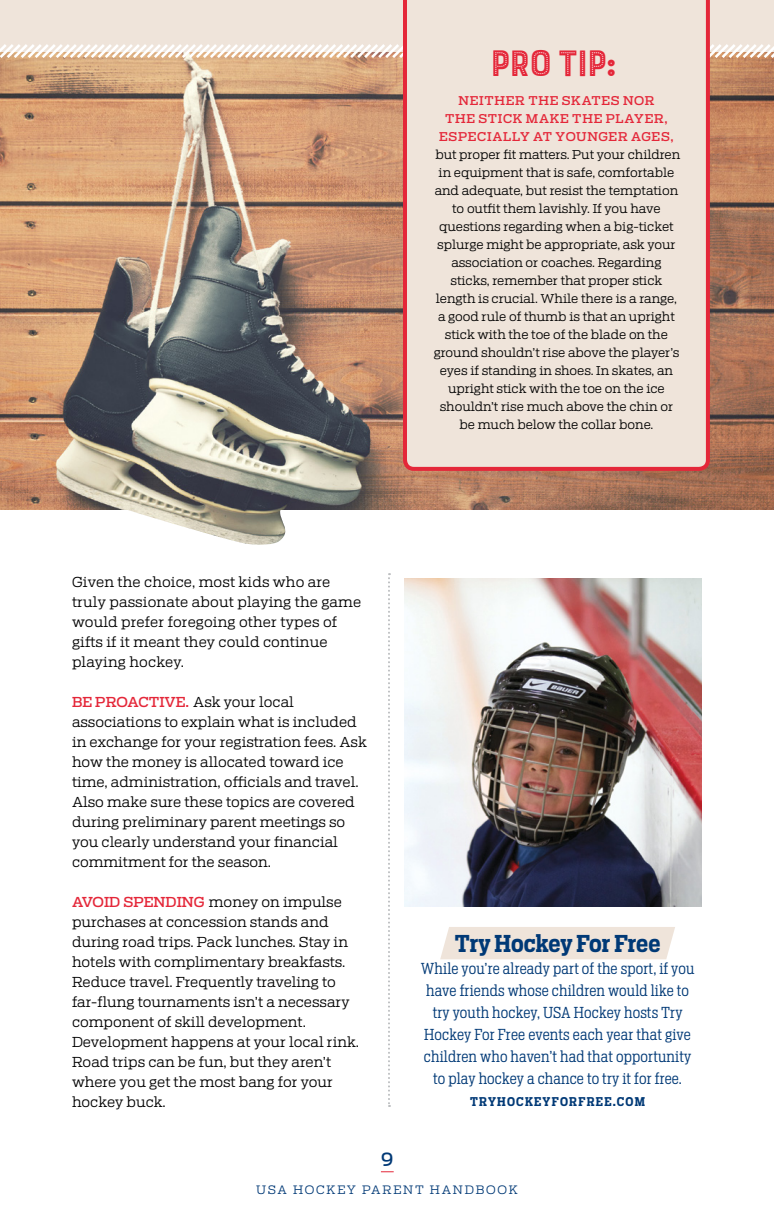
<style>
.page{position:relative;width:774px;height:1224px;background:#fff}
.page>*{position:absolute;margin:0;border:0;box-sizing:border-box;transform-origin:0 0}
.t1{font:38.8px "Bourton Base";letter-spacing:-.05em;color:#e42739}
.t2{font:700 23px "Antenna Serif Condensed";color:#003976}
.t3{font:500 18px "Antenna Serif";color:#003976}
.t4{font:300 15px/22px "Antenna Serif Condensed";letter-spacing:.01em;color:#003976;text-align:center}
.t5{font:300 13.6px/20px "Antenna Serif";color:#000}
.t6{font:300 12px/18px "Antenna Serif";letter-spacing:-.005em;color:#000;text-align:center}
.t7{font:500 12px/18px "Antenna Serif";letter-spacing:.06em;color:#e42739;text-align:center}
.t8{font:700 12px "Antenna Serif Condensed";letter-spacing:.1em;color:#003976}
.t9{font:300 11.6px "Antenna Serif";letter-spacing:.15em;color:#003976}
.s1{font-weight:500;color:#e42739}
</style>
<div class="page">
<svg style="left:381px;top:1171px;width:13px;height:1px"></svg>
<img style="left:0;top:61px;width:774px;height:448px">
<svg style="left:388px;top:573px;width:2px;height:534px"></svg>
<div style="left:0;top:0;width:774px;height:52px;background:#efe4da"></div>
<svg style="left:0;top:44px;width:774px;height:17px"></svg>
<img style="left:57px;top:391px;width:304px;height:154px">
<img style="left:404px;top:579px;width:297px;height:328px">
<div style="left:440px;top:927px;width:235px;height:32px;background:#efe4da"></div>
<div style="left:403px;top:0;width:307px;height:471px;background:#efe4da"></div>
<h1 class="t1" style="left:490px;top:39px;width:129px">PRO TIP:</h1>
<p class="t7" style="left:439px;top:91px;width:236px">NEITHER THE SKATES NOR<br>THE STICK MAKE THE PLAYER,<br>ESPECIALLY AT YOUNGER AGES,</p>
<p class="t6" style="left:434px;top:145px;width:248px">but proper fit matters. Put your children in equipment that is safe, comfortable and adequate, but resist the temptation to outfit them lavishly. If you have questions regarding when a big-ticket splurge might be appropriate, ask your association or coaches. Regarding sticks, remember that proper stick length is crucial. While there is a range, a good rule of thumb is that an upright stick with the toe of the blade on the ground shouldn’t rise above the player’s eyes if standing in shoes. In skates, an upright stick with the toe on the ice shouldn’t rise much above the chin or be much below the collar bone.</p>
<p class="t5" style="left:72px;top:572px;width:291px">Given the choice, most kids who are truly passionate about playing the game would prefer foregoing other types of gifts if it meant they could continue playing hockey.</p>
<p class="t5" style="left:72px;top:692px;width:296px"><span class="s1">BE PROACTIVE.</span> Ask your local associations to explain what is included in exchange for your registration fees. Ask how the money is allocated toward ice time, administration, officials and travel.<br>Also make sure these topics are covered during preliminary parent meetings so you clearly understand your financial commitment for the season.</p>
<p class="t5" style="left:72px;top:892px;width:289px"><span class="s1">AVOID SPENDING</span> money on impulse purchases at concession stands and during road trips. Pack lunches. Stay in hotels with complimentary breakfasts.<br>Reduce travel. Frequently traveling to far-flung tournaments isn’t a necessary component of skill development.<br>Development happens at your local rink.<br>Road trips can be fun, but they aren’t where you get the most bang for your hockey buck.</p>
<h3 class="t3" style="left:381px;top:1147px;width:14px">9</h3>
<h2 class="t2" style="left:455px;top:928px;width:207px">Try Hockey For Free</h2>
<p class="t4" style="left:421px;top:957px;width:275px">While you’re already part of the sport, if you have friends whose children would like to try youth hockey, USA Hockey hosts Try Hockey For Free events each year that give children who haven’t had that opportunity to play hockey a chance to try it for free.</p>
<p class="t8" style="left:470px;top:1093px;width:176px">TRYHOCKEYFORFREE.COM</p>
<p class="t9" style="left:256px;top:1182px;width:263px">USA HOCKEY PARENT HANDBOOK</p>
</div>
